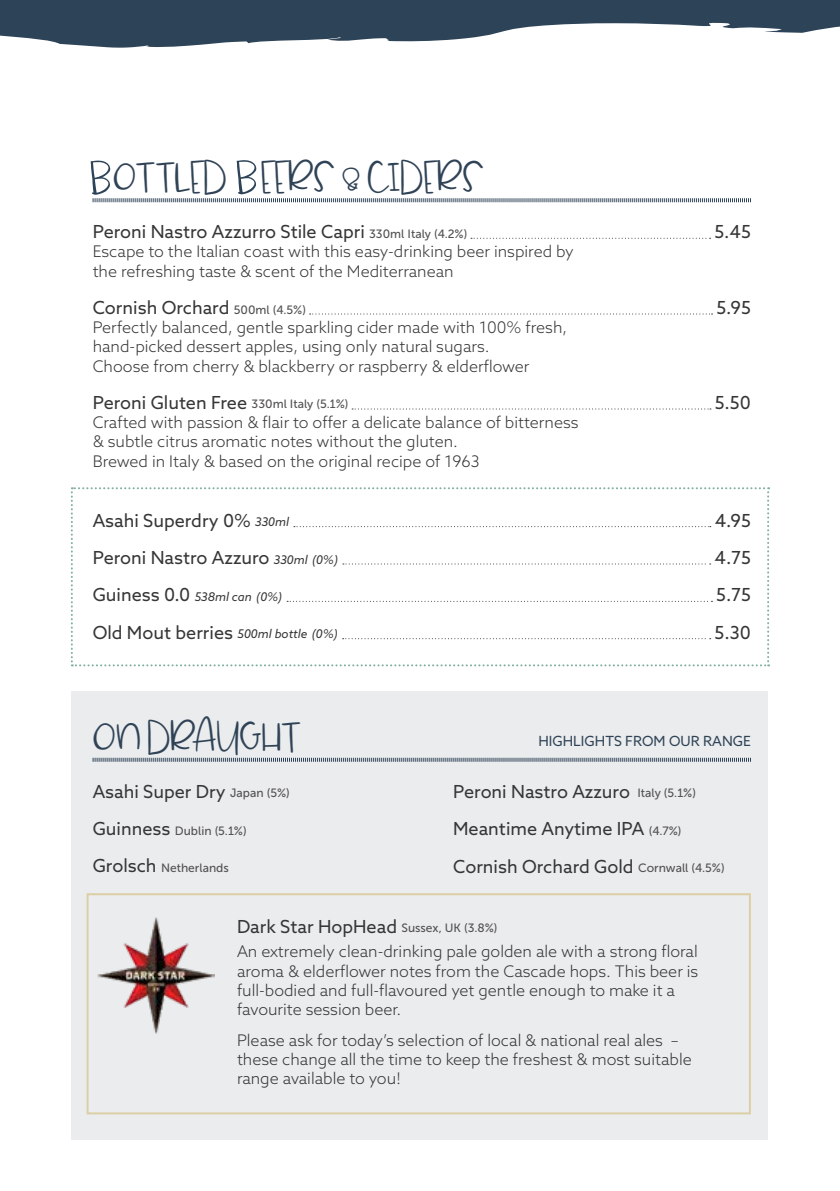
<style>
.page{position:relative;width:840px;height:1191px;background:#fff}
.page>*{position:absolute;margin:0;border:0;box-sizing:border-box;transform-origin:0 0}
.t1{font:22px "Lemon Drop";color:#304356}
.t2{font:18px "Azo Sans";color:#353635}
.t3{font:300 16px/19.2px "Azo Sans";color:#353635}
.t4{font:14px "Azo Sans";color:#304356}
.t5{font:italic 12px "Azo Sans";color:#353635}
.t6{font:12px "Museo Sans 500";color:#545252}
.s1{font-family:"Museo Sans 500";font-size:12px;color:#545252}
.s2{font-style:italic;font-size:12px}
.s3{font-style:normal;font-size:18px}
.s4{font-family:"Azo Sans";font-size:18px;color:#353635}
</style>
<div class="page">
<div style="left:72px;top:692px;width:695px;height:448px;background:#eaecee"></div>
<svg style="left:0;top:0;width:839px;height:48px;fill:#2d4358"></svg>
<svg style="left:91px;top:160px;width:658px;height:43px"></svg>
<svg style="left:470px;top:238px;width:240px;height:1px"></svg>
<svg style="left:309px;top:313px;width:403px;height:1px"></svg>
<svg style="left:352px;top:408px;width:358px;height:1px"></svg>
<svg style="left:71px;top:487px;width:697px;height:179px"></svg>
<svg style="left:92px;top:757px;width:657px;height:5px"></svg>
<img style="left:98px;top:917px;width:116px;height:116px">
<div style="left:87px;top:893px;width:663px;height:221px;border:2px solid #ddcfa5"></div>
<h1 class="t1" style="left:113px;top:166px;width:115px">OTTLED</h1>
<h1 class="t1" style="left:260px;top:166px;width:224px">EERS &amp; CIDERS</h1>
<p class="t2" style="left:93px;top:220px;width:376px">Peroni Nastro Azzurro Stile Capri <span class="s1">330ml Italy (4.2%)</span></p>
<p class="t2" style="left:714px;top:220px;width:38px">5.45</p>
<p class="t3" style="left:93px;top:242px;width:482px">Escape to the Italian coast with this easy-drinking beer inspired by the refreshing taste &amp; scent of the Mediterranean</p>
<p class="t2" style="left:93px;top:296px;width:215px">Cornish Orchard <span class="s1">500ml (4.5%)</span></p>
<p class="t2" style="left:716px;top:296px;width:36px">5.95</p>
<p class="t3" style="left:93px;top:318px;width:476px">Perfectly balanced, gentle sparkling cider made with 100% fresh, hand-picked dessert apples, using only natural sugars.<br>Choose from cherry &amp; blackberry or raspberry &amp; elderflower</p>
<p class="t2" style="left:93px;top:391px;width:257px">Peroni Gluten Free <span class="s1">330ml Italy (5.1%)</span></p>
<p class="t2" style="left:714px;top:391px;width:37px">5.50</p>
<p class="t3" style="left:93px;top:413px;width:487px">Crafted with passion &amp; flair to offer a delicate balance of bitterness &amp; subtle citrus aromatic notes without the gluten.<br>Brewed in Italy &amp; based on the original recipe of 1963</p>
<p class="t2" style="left:93px;top:508px;width:198px">Asahi Superdry 0% <span class="s2">330ml</span></p>
<p class="t2" style="left:714px;top:508px;width:38px">4.95</p>
<p class="t2" style="left:93px;top:546px;width:247px">Peroni Nastro Azzuro <span class="s2">330ml (0%)</span></p>
<p class="t2" style="left:714px;top:546px;width:38px">4.75</p>
<p class="t5" style="left:93px;top:589px;width:191px"><span class="s3">Guiness 0.0</span> 538ml can (0%)</p>
<p class="t2" style="left:716px;top:583px;width:36px">5.75</p>
<p class="t5" style="left:93px;top:626px;width:246px"><span class="s3">Old Mout berries</span> 500ml bottle (0%)</p>
<p class="t2" style="left:714px;top:620px;width:38px">5.30</p>
<h1 class="t1" style="left:93px;top:725px;width:210px">ON DRAUGHT</h1>
<p class="t4" style="left:538px;top:731px;width:214px">HIGHLIGHTS FROM OUR RANGE</p>
<p class="t2" style="left:93px;top:779px;width:198px">Asahi Super Dry <span class="s1">Japan (5%)</span></p>
<p class="t2" style="left:453px;top:779px;width:244px">Peroni Nastro Azzuro <span class="s1">Italy (5.1%)</span></p>
<p class="t6" style="left:93px;top:824px;width:155px"><span class="s4">Guinness</span> Dublin (5.1%)</p>
<p class="t2" style="left:453px;top:817px;width:230px">Meantime Anytime IPA <span class="s1">(4.7%)</span></p>
<p class="t6" style="left:93px;top:861px;width:138px"><span class="s4">Grolsch</span> Netherlands</p>
<p class="t2" style="left:453px;top:854px;width:273px">Cornish Orchard Gold <span class="s1">Cornwall (4.5%)</span></p>
<p class="t2" style="left:237px;top:914px;width:262px">Dark Star HopHead <span class="s1">Sussex, UK (3.8%)</span></p>
<p class="t3" style="left:237px;top:942px;width:462px">An extremely clean-drinking pale golden ale with a strong floral aroma &amp; elderflower notes from the Cascade hops. This beer is full-bodied and full-flavoured yet gentle enough to make it a favourite session beer.</p>
<p class="t3" style="left:237px;top:1030px;width:456px">Please ask for today’s selection of local &amp; national real ales – these change all the time to keep the freshest &amp; most suitable range available to you!</p>
</div>
